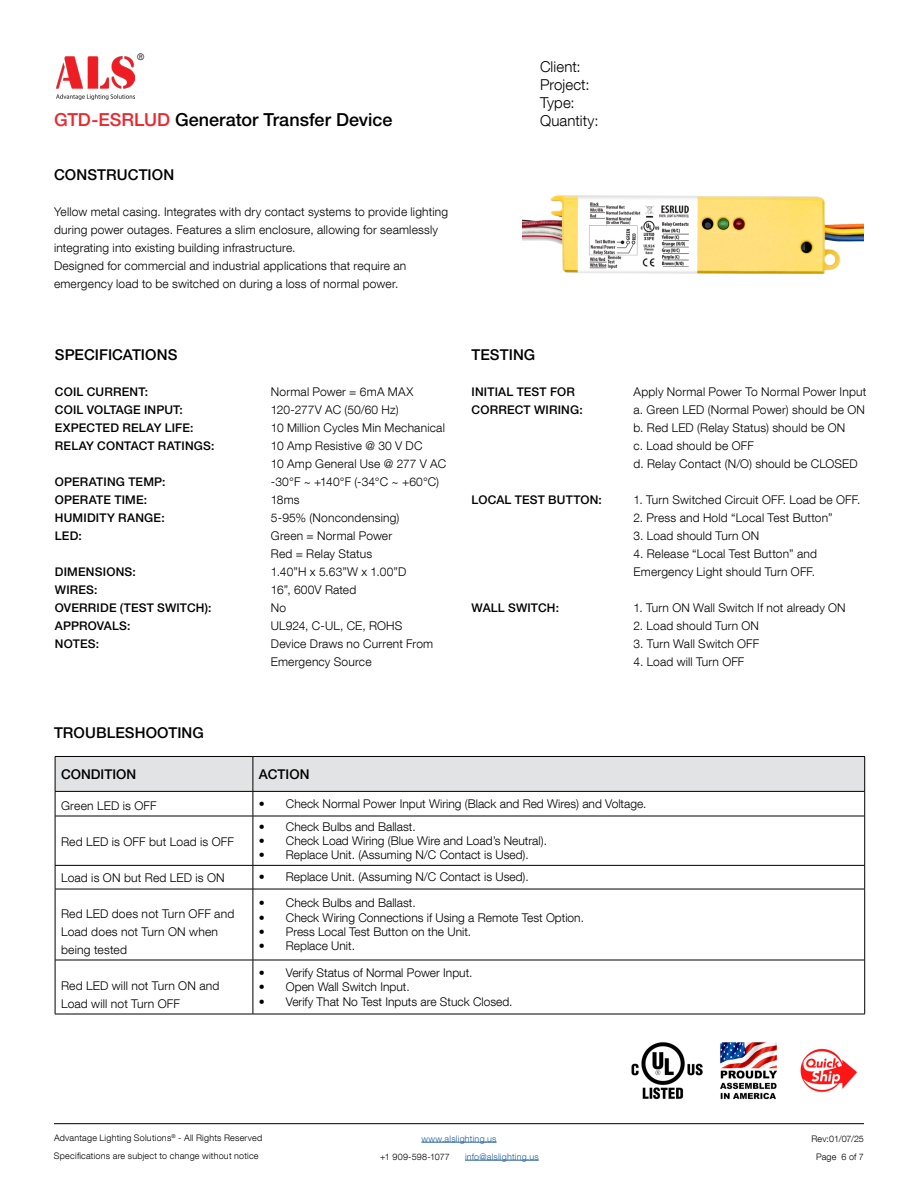
<style>
.page{position:relative;width:918px;height:1188px;background:#fff}
.page>*{position:absolute;margin:0;border:0;box-sizing:border-box;transform-origin:0 0}
.t1{font:500 18px "Helvetica Neue LT Pro";color:#000}
.t2{font:500 15px "Helvetica Neue LT Pro";letter-spacing:.005em;color:#000}
.t3{font:300 15px/18px "Helvetica Neue LT Com";letter-spacing:.01em;color:#000}
.t4{font:500 13.5px "Helvetica Neue LT Pro";color:#000}
.t5{font:300 12px/18px "Helvetica Neue LT Com";letter-spacing:.015em;color:#000}
.t6{font:500 12px "Helvetica Neue LT Pro";letter-spacing:.015em;color:#000}
.t7{font:300 9px/18px "Helvetica Neue LT Com";letter-spacing:.025em;color:#000;text-align:center}
.t8{font:300 9px "Helvetica Neue LT Com";letter-spacing:.025em;color:#215e9e}
.s1{color:#ea292f}
</style>
<div class="page">
<hr style="left:421px;top:1142px;width:76px;height:1px;background:#215e9e">
<hr style="left:465px;top:1160px;width:74px;height:1px;background:#215e9e">
<hr style="left:54px;top:1123px;width:810px;height:1px;background:#000">
<img style="left:56px;top:57px;width:79px;height:43px">
<img style="left:523px;top:195px;width:341px;height:79px">
<img style="left:632px;top:1042px;width:70px;height:58px">
<img style="left:800px;top:1048px;width:57px;height:44px">
<svg style="left:55px;top:756px;width:810px;height:60px"></svg>
<hr style="left:55px;top:816px;width:198px;height:1px;background:#000">
<hr style="left:55px;top:816px;width:1px;height:49px;background:#000">
<hr style="left:253px;top:816px;width:612px;height:1px;background:#000">
<hr style="left:253px;top:816px;width:1px;height:49px;background:#000">
<hr style="left:864px;top:816px;width:1px;height:49px;background:#000">
<hr style="left:55px;top:865px;width:198px;height:1px;background:#000">
<svg style="left:55px;top:866px;width:1px;height:23px"></svg>
<hr style="left:253px;top:865px;width:612px;height:1px;background:#000">
<svg style="left:253px;top:866px;width:1px;height:23px"></svg>
<svg style="left:864px;top:866px;width:1px;height:23px"></svg>
<hr style="left:55px;top:889px;width:198px;height:1px;background:#000">
<hr style="left:55px;top:889px;width:1px;height:71px;background:#000">
<hr style="left:253px;top:889px;width:612px;height:1px;background:#000">
<hr style="left:253px;top:889px;width:1px;height:71px;background:#000">
<hr style="left:864px;top:889px;width:1px;height:71px;background:#000">
<hr style="left:55px;top:960px;width:198px;height:1px;background:#000">
<hr style="left:55px;top:960px;width:1px;height:54px;background:#000">
<hr style="left:253px;top:960px;width:612px;height:1px;background:#000">
<hr style="left:253px;top:960px;width:1px;height:54px;background:#000">
<hr style="left:864px;top:960px;width:1px;height:54px;background:#000">
<hr style="left:55px;top:1014px;width:198px;height:1px;background:#000">
<hr style="left:253px;top:1014px;width:612px;height:1px;background:#000">
<img style="left:720px;top:1042px;width:58px;height:58px">
<p class="t7" style="left:137px;top:48px;width:9px">®</p>
<h1 class="t1" style="left:54px;top:109px;width:340px"><span class="s1">GTD-ESRLUD</span> Generator Transfer Device</h1>
<p class="t2" style="left:54px;top:166px;width:122px">CONSTRUCTION</p>
<p class="t5" style="left:54px;top:202px;width:396px">Yellow metal casing. Integrates with dry contact systems to provide lighting during power outages. Features a slim enclosure, allowing for seamlessly integrating into existing building infrastructure.<br>Designed for commercial and industrial applications that require an emergency load to be switched on during a loss of normal power.</p>
<p class="t2" style="left:55px;top:346px;width:124px">SPECIFICATIONS</p>
<p class="t6" style="left:55px;top:385px;width:95px">COIL CURRENT:</p>
<p class="t5" style="left:271px;top:382px;width:144px">Normal Power = 6mA MAX</p>
<p class="t6" style="left:55px;top:403px;width:130px">COIL VOLTAGE INPUT:</p>
<p class="t5" style="left:271px;top:400px;width:129px">120-277V AC (50/60 Hz)</p>
<p class="t6" style="left:55px;top:421px;width:140px">EXPECTED RELAY LIFE:</p>
<p class="t5" style="left:271px;top:418px;width:176px">10 Million Cycles Min Mechanical</p>
<p class="t6" style="left:55px;top:439px;width:161px">RELAY CONTACT RATINGS:</p>
<p class="t5" style="left:271px;top:436px;width:177px">10 Amp Resistive @ 30 V DC<br>10 Amp General Use @ 277 V AC</p>
<p class="t6" style="left:55px;top:475px;width:112px">OPERATING TEMP:</p>
<p class="t5" style="left:271px;top:472px;width:170px">-30°F ~ +140°F (-34°C ~ +60°C)</p>
<p class="t6" style="left:55px;top:493px;width:94px">OPERATE TIME:</p>
<p class="t5" style="left:271px;top:490px;width:30px">18ms</p>
<p class="t6" style="left:55px;top:511px;width:111px">HUMIDITY RANGE:</p>
<p class="t5" style="left:271px;top:508px;width:130px">5-95% (Noncondensing)</p>
<p class="t6" style="left:55px;top:529px;width:28px">LED:</p>
<p class="t5" style="left:271px;top:526px;width:123px">Green = Normal Power<br>Red = Relay Status</p>
<p class="t6" style="left:55px;top:565px;width:82px">DIMENSIONS:</p>
<p class="t5" style="left:271px;top:562px;width:137px">1.40”H x 5.63”W x 1.00”D</p>
<p class="t6" style="left:55px;top:583px;width:44px">WIRES:</p>
<p class="t5" style="left:271px;top:580px;width:87px">16”, 600V Rated</p>
<p class="t6" style="left:55px;top:601px;width:158px">OVERRIDE (TEST SWITCH):</p>
<p class="t5" style="left:271px;top:598px;width:17px">No</p>
<p class="t6" style="left:55px;top:619px;width:77px">APPROVALS:</p>
<p class="t5" style="left:271px;top:616px;width:133px">UL924, C-UL, CE, ROHS</p>
<p class="t6" style="left:55px;top:637px;width:46px">NOTES:</p>
<p class="t5" style="left:271px;top:634px;width:164px">Device Draws no Current From<br>Emergency Source</p>
<p class="t3" style="left:540px;top:57px;width:60px">Client:<br>Project:<br>Type:<br>Quantity:</p>
<p class="t2" style="left:472px;top:346px;width:65px">TESTING</p>
<p class="t6" style="left:472px;top:385px;width:105px">INITIAL TEST FOR</p>
<p class="t5" style="left:634px;top:382px;width:234px">Apply Normal Power To Normal Power Input</p>
<p class="t6" style="left:472px;top:403px;width:113px">CORRECT WIRING:</p>
<p class="t5" style="left:634px;top:400px;width:233px">a. Green LED (Normal Power) should be ON b. Red LED (Relay Status) should be ON<br>c. Load should be OFF<br>d. Relay Contact (N/O) should be CLOSED</p>
<p class="t6" style="left:472px;top:493px;width:132px">LOCAL TEST BUTTON:</p>
<p class="t5" style="left:634px;top:490px;width:228px">1. Turn Switched Circuit OFF. Load be OFF.</p>
<p class="t5" style="left:634px;top:508px;width:200px">2. Press and Hold “Local Test Button”</p>
<p class="t5" style="left:634px;top:526px;width:127px">3. Load should Turn ON</p>
<p class="t5" style="left:634px;top:544px;width:185px">4. Release “Local Test Button” and<br>Emergency Light should Turn OFF.</p>
<p class="t6" style="left:472px;top:601px;width:89px">WALL SWITCH:</p>
<p class="t5" style="left:634px;top:598px;width:214px">1. Turn ON Wall Switch If not already ON</p>
<p class="t5" style="left:634px;top:616px;width:127px">2. Load should Turn ON</p>
<p class="t5" style="left:634px;top:634px;width:127px">3. Turn Wall Switch OFF</p>
<p class="t5" style="left:634px;top:652px;width:112px">4. Load will Turn OFF</p>
<p class="t2" style="left:54px;top:724px;width:151px">TROUBLESHOOTING</p>
<p class="t4" style="left:61px;top:766px;width:77px">CONDITION</p>
<p class="t4" style="left:259px;top:766px;width:52px">ACTION</p>
<p class="t5" style="left:61px;top:796px;width:97px">Green LED is OFF</p>
<p class="t5" style="left:259px;top:794px;width:389px">• Check Normal Power Input Wiring (Black and Red Wires) and Voltage.</p>
<p class="t5" style="left:61px;top:832px;width:174px">Red LED is OFF but Load is OFF</p>
<p class="t5" style="left:259px;top:817px;width:158px">• Check Bulbs and Ballast.</p>
<p class="t5" style="left:259px;top:831px;width:290px">• Check Load Wiring (Blue Wire and Load’s Neutral).</p>
<p class="t5" style="left:259px;top:846px;width:271px">• Replace Unit. (Assuming N/C Contact is Used).</p>
<p class="t5" style="left:61px;top:868px;width:165px">Load is ON but Red LED is ON</p>
<p class="t5" style="left:259px;top:868px;width:271px">• Replace Unit. (Assuming N/C Contact is Used).</p>
<p class="t5" style="left:61px;top:904px;width:175px">Red LED does not Turn OFF and<br>Load does not Turn ON when being tested</p>
<p class="t5" style="left:259px;top:894px;width:158px">• Check Bulbs and Ballast.</p>
<p class="t5" style="left:259px;top:908px;width:327px">• Check Wiring Connections if Using a Remote Test Option.</p>
<p class="t5" style="left:259px;top:922px;width:214px">• Press Local Test Button on the Unit.</p>
<p class="t5" style="left:259px;top:937px;width:98px">• Replace Unit.</p>
<p class="t5" style="left:61px;top:976px;width:160px">Red LED will not Turn ON and<br>Load will not Turn OFF</p>
<p class="t5" style="left:259px;top:963px;width:215px">• Verify Status of Normal Power Input.</p>
<p class="t5" style="left:259px;top:978px;width:152px">• Open Wall Switch Input.</p>
<p class="t5" style="left:259px;top:992px;width:255px">• Verify That No Test Inputs are Stuck Closed.</p>
<p class="t7" style="left:54px;top:1129px;width:210px;text-align:left">Advantage Lighting Solutions<sup>®</sup> - All Rights Reserved<br>Specifications are subject to change without notice</p>
<p class="t8" style="left:421px;top:1133px;width:77px">www.alslighting.us</p>
<p class="t7" style="left:380px;top:1147px;width:71px">+1 909-598-1077</p>
<p class="t8" style="left:465px;top:1151px;width:75px">info@alslighting.us</p>
<p class="t7" style="left:811px;top:1129px;width:54px">Rev:01/07/25<br>Page 6 of 7</p>
</div>
